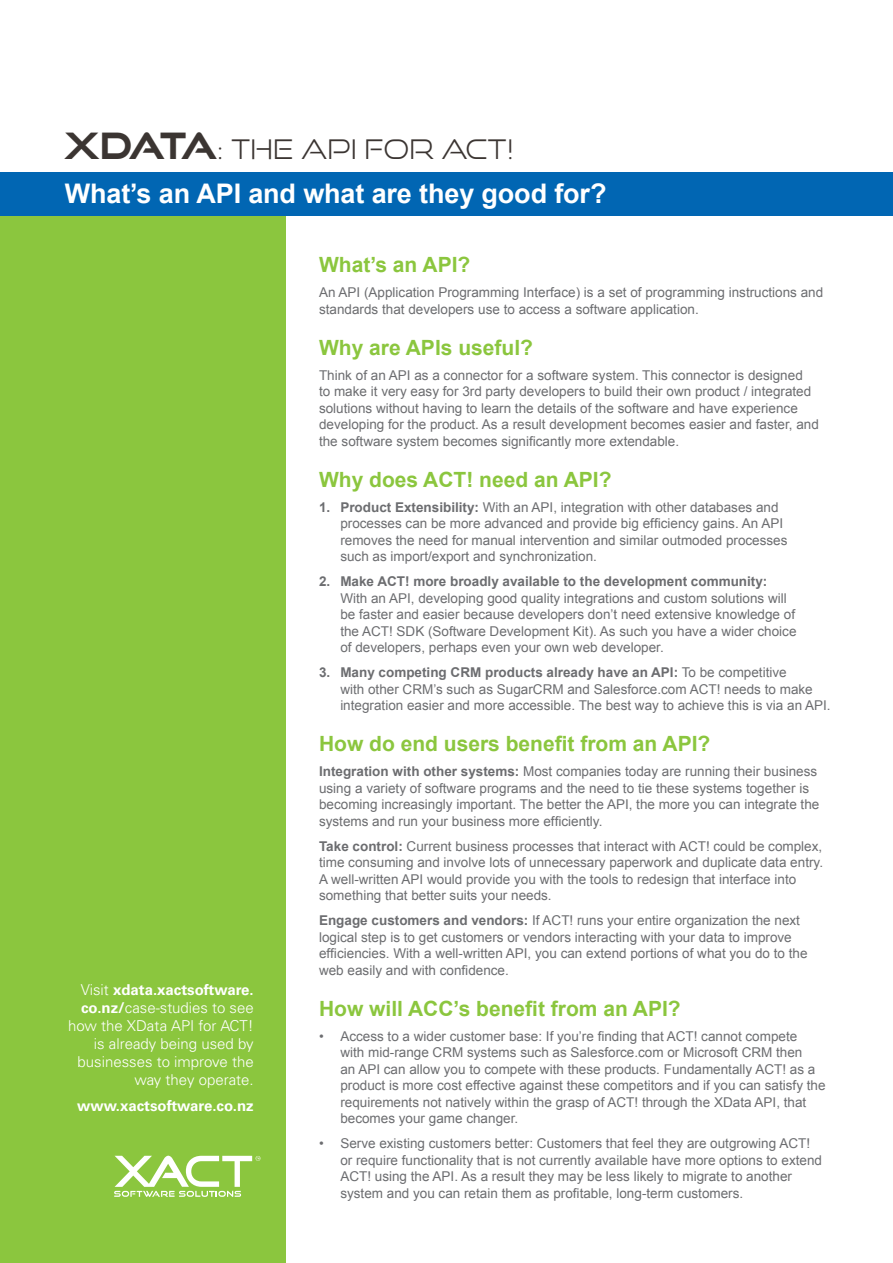
<style>
.page{position:relative;width:893px;height:1263px;background:#fff}
.page>*{position:absolute;margin:0;border:0;box-sizing:border-box;transform-origin:0 0}
.t1{font:700 27px "Arial";letter-spacing:-.005em;color:#fff}
.t2{font:27px "Good Times Lt";color:#3b3532}
.t3{font:700 21px "Arial";color:#8bc63e}
.t4{font:300 15px/18px "Univers";color:#fff;text-align:right}
.t5{font:700 15px "Univers";color:#fff}
.t6{font:13.5px/16.5px "Arial";color:#6c6d70}
.t7{font:700 13.5px "Arial";color:#6c6d70}
.s1{font-family:"Good Times Rg";font-weight:700;font-size:36.3px}
.s2{font-weight:700}
</style>
<div class="page">
<div style="left:0;top:214px;width:285px;height:1049px;background:#8bc63e"></div>
<svg style="left:114px;top:1156px;width:146px;height:41px"></svg>
<div style="left:0;top:172px;width:893px;height:44px;background:#0166b3"></div>
<h1 class="t2" style="left:64px;top:133px;width:452px"><span class="s1">XDATA</span>: THE API FOR ACT!</h1>
<h1 class="t1" style="left:65px;top:175px;width:543px">What’s an API and what are they good for?</h1>
<p class="t4" style="left:68px;top:981px;width:187px">Visit <span class="s2">xdata.xactsoftware. co.nz/</span>case-studies to see how the XData API for ACT! is already being used by businesses to improve the way they operate.</p>
<p class="t5" style="left:77px;top:1097px;width:178px">www.xactsoftware.co.nz</p>
<h2 class="t3" style="left:319px;top:251px;width:153px">What’s an API?</h2>
<p class="t6" style="left:319px;top:284px;width:506px">An API (Application Programming Interface) is a set of programming instructions and standards that developers use to access a software application.</p>
<h2 class="t3" style="left:319px;top:333px;width:215px">Why are APIs useful?</h2>
<p class="t6" style="left:319px;top:367px;width:501px">Think of an API as a connector for a software system. This connector is designed<br>to make it very easy for 3rd party developers to build their own product / integrated solutions without having to learn the details of the software and have experience developing for the product. As a result development becomes easier and faster, and the software system becomes significantly more extendable.</p>
<h2 class="t3" style="left:319px;top:465px;width:294px">Why does ACT! need an API?</h2>
<p class="t6" style="left:340px;top:499px;width:449px;text-indent:-21px"><span class="s2">1. Product Extensibility:</span> With an API, integration with other databases and processes can be more advanced and provide big efficiency gains. An API removes the need for manual intervention and similar outmoded processes such as import/export and synchronization.</p>
<p class="t7" style="left:319px;top:572px;width:450px">2. Make ACT! more broadly available to the development community:</p>
<p class="t6" style="left:340px;top:590px;width:458px">With an API, developing good quality integrations and custom solutions will be faster and easier because developers don’t need extensive knowledge of the ACT! SDK (Software Development Kit). As such you have a wider choice of developers, perhaps even your own web developer.</p>
<p class="t6" style="left:340px;top:664px;width:492px;text-indent:-21px"><span class="s2">3. Many competing CRM products already have an API:</span> To be competitive<br>with other CRM’s such as SugarCRM and Salesforce.com ACT! needs to make integration easier and more accessible. The best way to achieve this is via an API.</p>
<h2 class="t3" style="left:319px;top:730px;width:393px">How do end users benefit from an API?</h2>
<p class="t6" style="left:319px;top:763px;width:502px"><span class="s2">Integration with other systems:</span> Most companies today are running their business using a variety of software programs and the need to tie these systems together is becoming increasingly important. The better the API, the more you can integrate the systems and run your business more efficiently.</p>
<p class="t6" style="left:319px;top:838px;width:506px"><span class="s2">Take control:</span> Current business processes that interact with ACT! could be complex, time consuming and involve lots of unnecessary paperwork and duplicate data entry.<br>A well-written API would provide you with the tools to redesign that interface into something that better suits your needs.</p>
<p class="t6" style="left:319px;top:912px;width:490px"><span class="s2">Engage customers and vendors:</span> If ACT! runs your entire organization the next logical step is to get customers or vendors interacting with your data to improve efficiencies. With a well-written API, you can extend portions of what you do to the web easily and with confidence.</p>
<h2 class="t3" style="left:319px;top:994px;width:363px">How will ACC’s benefit from an API?</h2>
<p class="t6" style="left:340px;top:1028px;width:487px;text-indent:-21px">• Access to a wider customer base: If you’re finding that ACT! cannot compete<br>with mid-range CRM systems such as Salesforce.com or Microsoft CRM then<br>an API can allow you to compete with these products. Fundamentally ACT! as a product is more cost effective against these competitors and if you can satisfy the requirements not natively within the grasp of ACT! through the XData API, that becomes your game changer.</p>
<p class="t6" style="left:340px;top:1135px;width:483px;text-indent:-21px">• Serve existing customers better: Customers that feel they are outgrowing ACT! or require functionality that is not currently available have more options to extend ACT! using the API. As a result they may be less likely to migrate to another system and you can retain them as profitable, long-term customers.</p>
</div>
